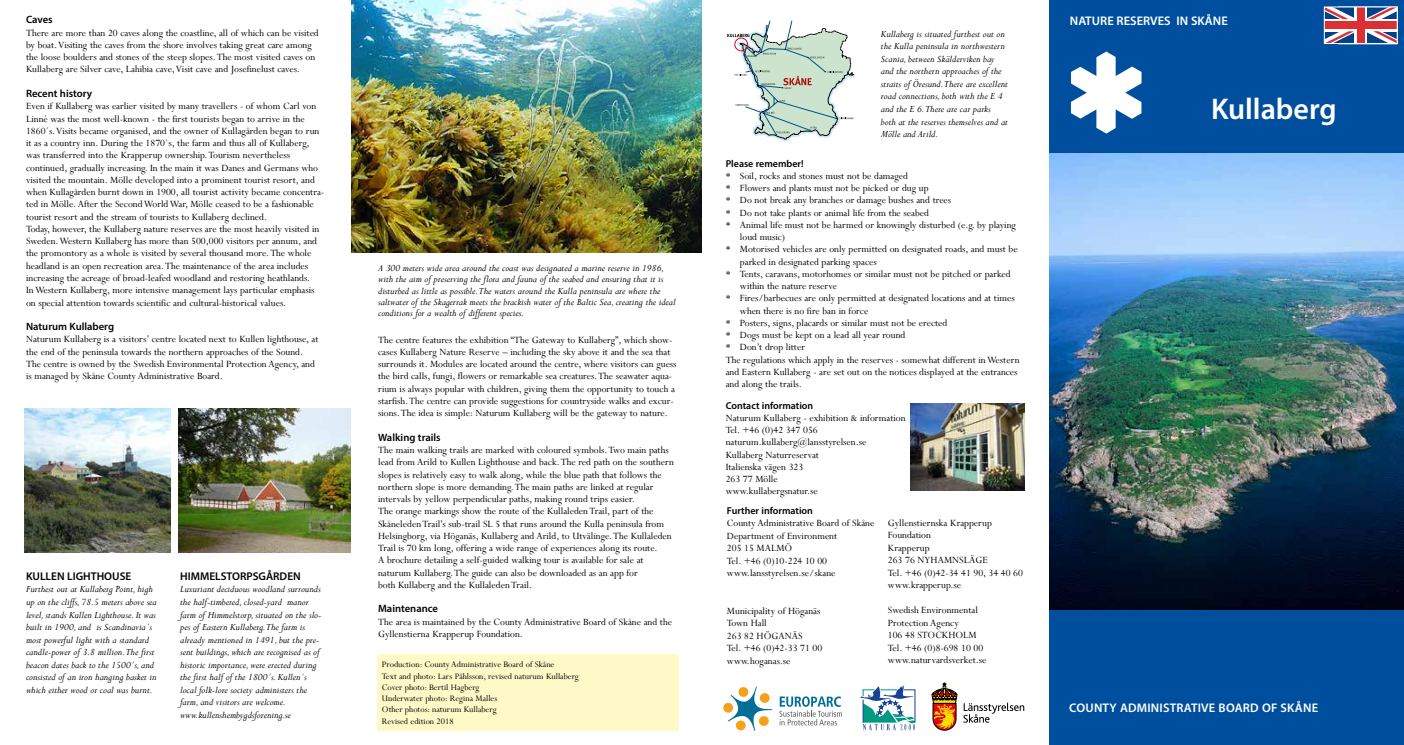
<style>
.page{position:relative;width:1404px;height:745px;background:#fff}
.page>*{position:absolute;margin:0;border:0;box-sizing:border-box;transform-origin:0 0}
.t1{font:600 30px "Myriad Pro";color:#fff}
.t2{font:600 12.5px "Myriad Pro";letter-spacing:.015em;color:#fff}
.t3{font:600 11.25px "Myriad Pro";color:#000}
.t4{font:10.62px/12.2px "Perpetua";color:#000}
.t5{font:italic 10.62px/12.5px "Perpetua";color:#000}
.t6{font:600 10.62px "Myriad Pro";color:#000}
.t7{font:600 10px "Myriad Pro";color:#000}
.t8{font:9.38px/11.2px "Perpetua";color:#000}
</style>
<div class="page">
<div style="left:377px;top:653px;width:301px;height:77px;background:#fff9c7"></div>
<svg style="left:931px;top:682px;width:26px;height:47px"></svg>
<svg style="left:963px;top:702px;width:61px;height:20px"></svg>
<svg style="left:859px;top:685px;width:56px;height:44px"></svg>
<svg style="left:723px;top:686px;width:49px;height:44px"></svg>
<svg style="left:779px;top:696px;width:63px;height:29px"></svg>
<img style="left:910px;top:403px;width:114px;height:87px">
<svg style="left:727px;top:20px;width:128px;height:121px"></svg>
<img style="left:1049px;top:153px;width:354px;height:457px">
<div style="left:1049px;top:0;width:354px;height:152px;background:#004f9f"></div>
<div style="left:1049px;top:610px;width:354px;height:134px;background:#004f9f"></div>
<svg style="left:1070px;top:52px;width:71px;height:81px"></svg>
<svg style="left:1325px;top:9px;width:70px;height:33px;background:#a499b1"></svg>
<div style="left:1324px;top:22px;width:72px;height:7px;background:#dc2f34"></div>
<div style="left:1356px;top:7px;width:8px;height:36px;background:#dc2f34"></div>
<div style="left:1323px;top:7px;width:74px;height:37px;border:1px solid #fff"></div>
<img style="left:25px;top:408px;width:145px;height:144px">
<img style="left:179px;top:408px;width:172px;height:144px">
<img style="left:351px;top:0;width:351px;height:252px">
<p class="t6" style="left:26px;top:13px;width:28px">Caves</p>
<p class="t4" style="left:26px;top:26px;width:294px">There are more than 20 caves along the coastline, all of which can be visited by boat. Visiting the caves from the shore involves taking great care among the loose boulders and stones of the steep slopes. The most visited caves on Kullaberg are Silver cave, Lahibia cave, Visit cave and Josefinelust caves.</p>
<p class="t6" style="left:26px;top:87px;width:68px">Recent history</p>
<p class="t4" style="left:26px;top:100px;width:300px">Even if Kullaberg was earlier visited by many travellers - of whom Carl von Linné was the most well-known - the first tourists began to arrive in the 1860´s. Visits became organised, and the owner of Kullagården began to run it as a country inn. During the 1870`s, the farm and thus all of Kullaberg, was transferred into the Krapperup ownership. Tourism nevertheless continued, gradually increasing. In the main it was Danes and Germans who visited the mountain. Mölle developed into a prominent tourist resort, and when Kullagården burnt down in 1900, all tourist activity became concentra&shy;ted in Mölle. After the Second World War, Mölle ceased to be a fashionable tourist resort and the stream of tourists to Kullaberg declined.<br>Today, however, the Kullaberg nature reserves are the most heavily visited in Sweden. Western Kullaberg has more than 500,000 visitors per annum, and the promontory as a whole is visited by several thousand more. The whole headland is an open recreation area. The maintenance of the area includes increasing the acreage of broad-leafed woodland and restoring heathlands.<br>In Western Kullaberg, more intensive management lays particular emphasis on special attention towards scientific and cultural-historical values.</p>
<p class="t6" style="left:26px;top:319px;width:89px">Naturum Kullaberg</p>
<p class="t4" style="left:26px;top:333px;width:294px">Naturum Kullaberg is a visitors’ centre located next to Kullen lighthouse, at the end of the peninsula towards the northern approaches of the Sound.<br>The centre is owned by the Swedish Environmental Protection Agency, and is managed by Skåne County Administrative Board.</p>
<p class="t4" style="left:378px;top:333px;width:300px">The centre features the exhibition “The Gateway to Kullaberg”, which show&shy;cases Kullaberg Nature Reserve – including the sky above it and the sea that surrounds it. Modules are located around the centre, where visitors can guess the bird calls, fungi, flowers or remarkable sea creatures. The seawater aqua&shy;rium is always popular with children, giving them the opportunity to touch a starfish. The centre can provide suggestions for countryside walks and excur&shy;sions. The idea is simple: Naturum Kullaberg will be the gateway to nature.</p>
<p class="t6" style="left:378px;top:430px;width:64px">Walking trails</p>
<p class="t4" style="left:378px;top:443px;width:297px">The main walking trails are marked with coloured symbols. Two main paths lead from Arild to Kullen Lighthouse and back. The red path on the southern slopes is relatively easy to walk along, while the blue path that follows the northern slope is more demanding. The main paths are linked at regular intervals by yellow perpendicular paths, making round trips easier.<br>The orange markings show the route of the Kullaleden Trail, part of the Skåneleden Trail’s sub-trail SL 5 that runs around the Kulla peninsula from Helsingborg, via Höganäs, Kullaberg and Arild, to Utvälinge. The Kullaleden Trail is 70 km long, offering a wide range of experiences along its route.<br>A brochure detailing a self-guided walking tour is available for sale at naturum Kullaberg. The guide can also be downloaded as an app for<br>both Kullaberg and the Kullaleden Trail.</p>
<p class="t6" style="left:378px;top:601px;width:61px">Maintenance</p>
<p class="t4" style="left:378px;top:615px;width:295px">The area is maintained by the County Administrative Board of Skåne and the<br>Gyllenstierna Krapperup Foundation.</p>
<p class="t5" style="left:378px;top:262px;width:299px;line-height:11.2px">A 300 meters wide area around the coast was designated a marine reserve in 1986, with the aim of preserving the flora and fauna of the seabed and ensuring that it is disturbed as little as possible.The waters around the Kulla peninsula are where the saltwater of the Skagerrak meets the brackish water of the Baltic Sea, creating the ideal conditions for a wealth of different species.</p>
<p class="t3" style="left:180px;top:568px;width:122px">HIMMELSTORPSGÅRDEN</p>
<p class="t5" style="left:180px;top:582px;width:143px">Luxuriant deciduous woodland surrounds the half-timbered, closed-yard manor farm of Himmelstorp, situated on the slo&shy;pes of Eastern Kullaberg.The farm is already mentioned in 1491, but the pre&shy;sent buildings, which are recognised as of historic importance, were erected during the first half of the 1800´s. Kullen´s local folk-lore society administers the farm, and visitors are welcome. www.kullenshembygdsforening.se</p>
<p class="t3" style="left:26px;top:568px;width:107px">KULLEN LIGHTHOUSE</p>
<p class="t5" style="left:26px;top:582px;width:132px">Furthest out at Kullaberg Point, high up on the cliffs, 78.5 meters above sea level, stands Kullen Lighthouse. It was built in 1900, and is Scandinavia´s most powerful light with a standard candle-power of 3.8 million.The first beacon dates back to the 1500´s, and consisted of an iron hanging basket in which either wood or coal was burnt.</p>
<p class="t8" style="left:382px;top:658px;width:198px">Production: County Administrative Board of Skåne<br>Text and photo: Lars Påhlsson, revised naturum Kullaberg Cover photo: Bertil Hagberg<br>Underwater photo: Regina Malles<br>Other photos: naturum Kullaberg<br>Revised edition 2018</p>
<p class="t5" style="left:880px;top:27px;width:128px">Kullaberg is situated furthest out on the Kulla peninsula in northwestern Scania, between Skälderviken bay and the northern approaches of the straits of Öresund.There are excellent road connections, both with the E 4 and the E 6.There are car parks both at the reserves themselves and at Mölle and Arild.</p>
<p class="t7" style="left:725px;top:157px;width:79px">Please remember!</p>
<p class="t4" style="left:725px;top:169px;width:184px">* Soil, rocks and stones must not be damaged</p>
<p class="t4" style="left:725px;top:181px;width:204px">* Flowers and plants must not be picked or dug up</p>
<p class="t4" style="left:725px;top:194px;width:227px">* Do not break any branches or damage bushes and trees</p>
<p class="t4" style="left:725px;top:206px;width:205px">* Do not take plants or animal life from the seabed</p>
<p class="t4" style="left:725px;top:218px;width:292px">* Animal life must not be harmed or knowingly disturbed (e.g. by playing</p>
<p class="t4" style="left:739px;top:230px;width:47px">loud music)</p>
<p class="t4" style="left:725px;top:243px;width:293px">* Motorised vehicles are only permitted on designated roads, and must be</p>
<p class="t4" style="left:739px;top:255px;width:138px">parked in designated parking spaces</p>
<p class="t4" style="left:725px;top:267px;width:286px">* Tents, caravans, motorhomes or similar must not be pitched or parked</p>
<p class="t4" style="left:739px;top:279px;width:99px">within the nature reserve</p>
<p class="t4" style="left:725px;top:292px;width:290px">* Fires/barbecues are only permitted at designated locations and at times</p>
<p class="t4" style="left:739px;top:304px;width:130px">when there is no fire ban in force</p>
<p class="t4" style="left:725px;top:316px;width:223px">* Posters, signs, placards or similar must not be erected</p>
<p class="t4" style="left:725px;top:328px;width:181px">* Dogs must be kept on a lead all year round</p>
<p class="t4" style="left:725px;top:341px;width:81px">* Don’t drop litter</p>
<p class="t4" style="left:725px;top:353px;width:295px">The regulations which apply in the reserves - somewhat different in Western</p>
<p class="t4" style="left:725px;top:365px;width:293px">and Eastern Kullaberg - are set out on the notices displayed at the entrances</p>
<p class="t4" style="left:725px;top:377px;width:78px">and along the trails.</p>
<p class="t7" style="left:725px;top:398px;width:89px">Contact information</p>
<p class="t4" style="left:725px;top:411px;width:181px">Naturum Kullaberg - exhibition &amp; information<br>Tel. +46 (0)42 347 056 naturum.kullaberg@lansstyrelsen.se<br>Kullaberg Naturreservat<br>Italienska vägen 323<br>263 77 Mölle<br>www.kullabergsnatur.se</p>
<p class="t7" style="left:727px;top:503px;width:87px">Further information</p>
<p class="t4" style="left:727px;top:516px;width:149px">County Administrative Board of Skåne<br>Department of Environment<br>205 15 MALMÖ<br>Tel. +46 (0)10-224 10 00 www.lansstyrelsen.se/skane</p>
<p class="t4" style="left:727px;top:603px;width:97px">Municipality of Höganäs<br>Town Hall<br>263 82 HÖGANÄS<br>Tel. +46 (0)42-33 71 00 www.hoganas.se</p>
<p class="t4" style="left:887px;top:516px;width:137px">Gyllenstiernska Krapperup<br>Foundation<br>Krapperup<br>263 76 NYHAMNSLÄGE<br>Tel. +46 (0)42-34 41 90, 34 40 60 www.krapperup.se</p>
<p class="t4" style="left:887px;top:603px;width:100px">Swedish Environmental<br>Protection Agency<br>106 48 STOCKHOLM<br>Tel. +46 (0)8-698 10 00 www.naturvardsverket.se</p>
<p class="t2" style="left:1069px;top:13px;width:159px">NATURE RESERVES IN SKÅNE</p>
<h1 class="t1" style="left:1210px;top:89px;width:127px">Kullaberg</h1>
<p class="t2" style="left:1069px;top:699px;width:250px">COUNTY ADMINISTRATIVE BOARD OF SKÅNE</p>
</div>
